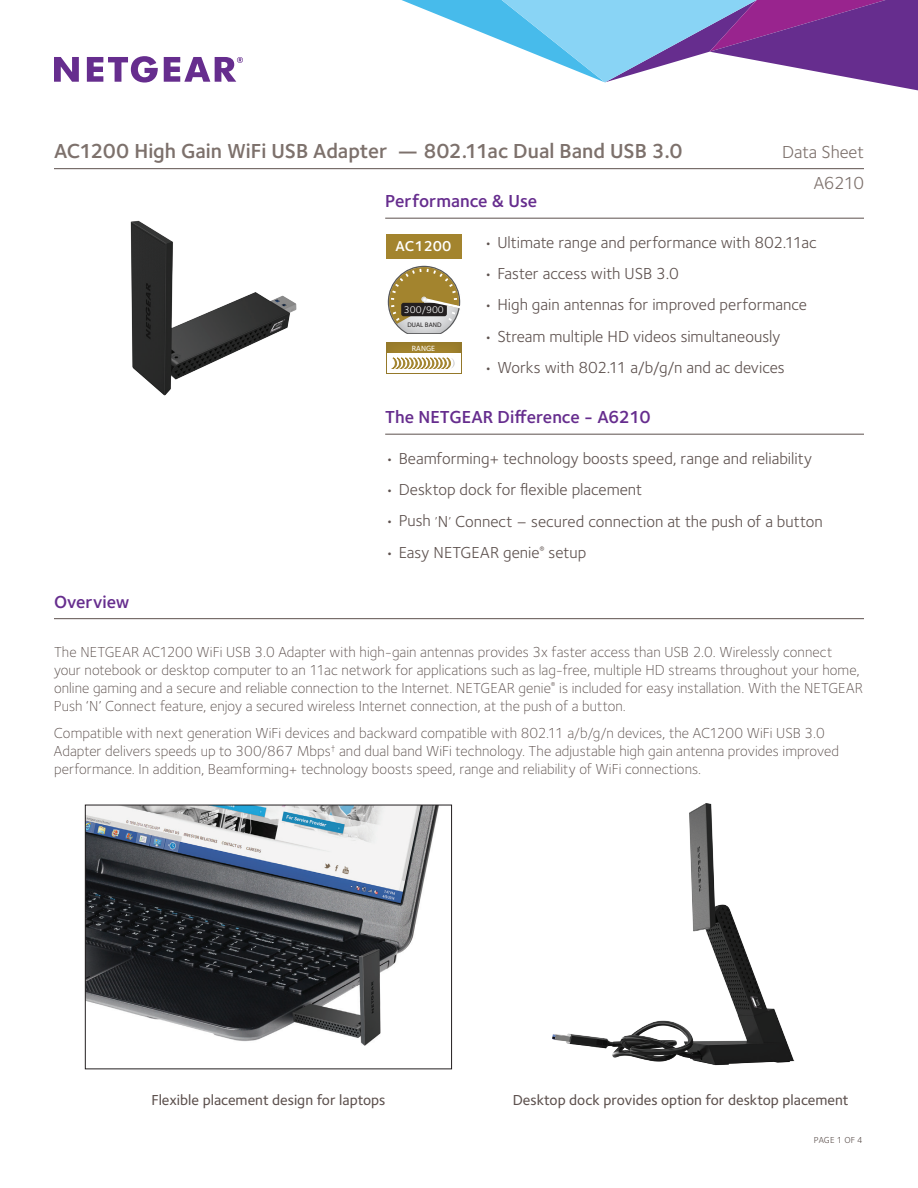
<style>
.page{position:relative;width:918px;height:1188px;background:#fff}
.page>*{position:absolute;margin:0;border:0;box-sizing:border-box;transform-origin:0 0}
.t1{font:600 21px "Foundry Sterling";color:#7d716c}
.t2{font:600 18px "Foundry Sterling";color:#662d8e}
.t3{font:18px/31.5px "Foundry Sterling";letter-spacing:-.01em;color:#7d716c;text-align:right}
.t4{font:16.5px "Foundry Sterling";color:#5d514e}
.t5{font:300 15px/18px "Foundry Sterling";letter-spacing:.005em;color:#5d514e}
.t6{font:500 15px "Foundry Sterling";color:#5d514e}
.t7{font:600 14.85px "Foundry Sterling";color:#fff}
.t8{font:10.05px "Foundry Sterling";color:#fff}
.t9{font:9px "Foundry Sterling";letter-spacing:.02em;color:#5d514e}
.t10{font:500 7.8px "Foundry Sterling";color:#fff}
.t11{font:500 6.6px "Foundry Sterling";color:#231f20}
.s1{font-weight:300;font-size:15px}
</style>
<div class="page">
<svg style="left:401px;top:0;width:517px;height:91px"></svg>
<svg style="left:164px;top:57px;width:79px;height:25px"></svg>
<svg style="left:54px;top:57px;width:25px;height:25px"></svg>
<svg style="left:87px;top:56px;width:71px;height:27px"></svg>
<hr style="left:385px;top:218px;width:479px;height:1px;background:#5d514e">
<hr style="left:385px;top:434px;width:479px;height:1px;background:#5d514e">
<hr style="left:54px;top:168px;width:810px;height:1px;background:#5d514e">
<hr style="left:54px;top:618px;width:810px;height:1px;background:#5d514e">
<svg style="left:387px;top:265px;width:74px;height:69px"></svg>
<div style="left:386px;top:234px;width:75px;height:25px;background:#a3842e"></div>
<div style="left:386px;top:342px;width:75px;height:32px;background:#9d7f2c"></div>
<div style="left:387px;top:353px;width:73px;height:20px;background:#fff"></div>
<svg style="left:392px;top:357px;width:63px;height:11px"></svg>
<img style="left:131px;top:220px;width:166px;height:175px">
<img style="left:552px;top:803px;width:242px;height:263px">
<img style="left:87px;top:807px;width:352px;height:239px">
<div style="left:85px;top:805px;width:367px;height:264px;border:1px solid #231f20"></div>
<h1 class="t1" style="left:54px;top:138px;width:630px">AC1200 High Gain WiFi USB Adapter — 802.11ac Dual Band USB 3.0</h1>
<p class="t3" style="left:782px;top:136px;width:83px">Data Sheet<br>A6210</p>
<p class="t2" style="left:385px;top:190px;width:154px">Performance &amp; Use</p>
<p class="t7" style="left:396px;top:237px;width:57px">AC1200</p>
<p class="t8" style="left:404px;top:304px;width:41px">300/900</p>
<p class="t11" style="left:407px;top:321px;width:36px">DUAL BAND</p>
<p class="t10" style="left:412px;top:343px;width:25px">RANGE</p>
<p class="t4" style="left:484px;top:232px;width:334px">• Ultimate range and performance with 802.11ac</p>
<p class="t4" style="left:484px;top:264px;width:197px">• Faster access with USB 3.0</p>
<p class="t4" style="left:484px;top:295px;width:325px">• High gain antennas for improved performance</p>
<p class="t4" style="left:484px;top:327px;width:298px">• Stream multiple HD videos simultaneously</p>
<p class="t4" style="left:484px;top:358px;width:302px">• Works with 802.11 a/b/g/n and ac devices</p>
<p class="t2" style="left:385px;top:406px;width:267px">The NETGEAR Difference - A6210</p>
<p class="t4" style="left:385px;top:448px;width:428px">• Beamforming+ technology boosts speed, range and reliability</p>
<p class="t4" style="left:385px;top:480px;width:259px">• Desktop dock for flexible placement</p>
<p class="t4" style="left:385px;top:511px;width:439px">• Push <span class="s1">’</span>N<span class="s1">’</span> Connect – secured connection at the push of a button</p>
<p class="t4" style="left:385px;top:543px;width:203px">• Easy NETGEAR genie<sup>®</sup> setup</p>
<p class="t2" style="left:54px;top:591px;width:77px">Overview</p>
<p class="t5" style="left:54px;top:643px;width:810px">The NETGEAR AC1200 WiFi USB 3.0 Adapter with high-gain antennas provides 3x faster access than USB 2.0. Wirelessly connect your notebook or desktop computer to an 11ac network for applications such as lag-free, multiple HD streams throughout your home, online gaming and a secure and reliable connection to the Internet. NETGEAR genie<sup>®</sup> is included for easy installation. With the NETGEAR Push ‘N’ Connect feature, enjoy a secured wireless Internet connection, at the push of a button.</p>
<p class="t5" style="left:54px;top:724px;width:787px">Compatible with next generation WiFi devices and backward compatible with 802.11 a/b/g/n devices, the AC1200 WiFi USB 3.0<br>Adapter delivers speeds up to 300/867 Mbps<sup>†</sup> and dual band WiFi technology. The adjustable high gain antenna provides improved performance. In addition, Beamforming+ technology boosts speed, range and reliability of WiFi connections.</p>
<p class="t6" style="left:152px;top:1091px;width:235px">Flexible placement design for laptops</p>
<p class="t6" style="left:513px;top:1091px;width:337px">Desktop dock provides option for desktop placement</p>
<p class="t9" style="left:814px;top:1135px;width:50px">PAGE 1 OF 4</p>
</div>
